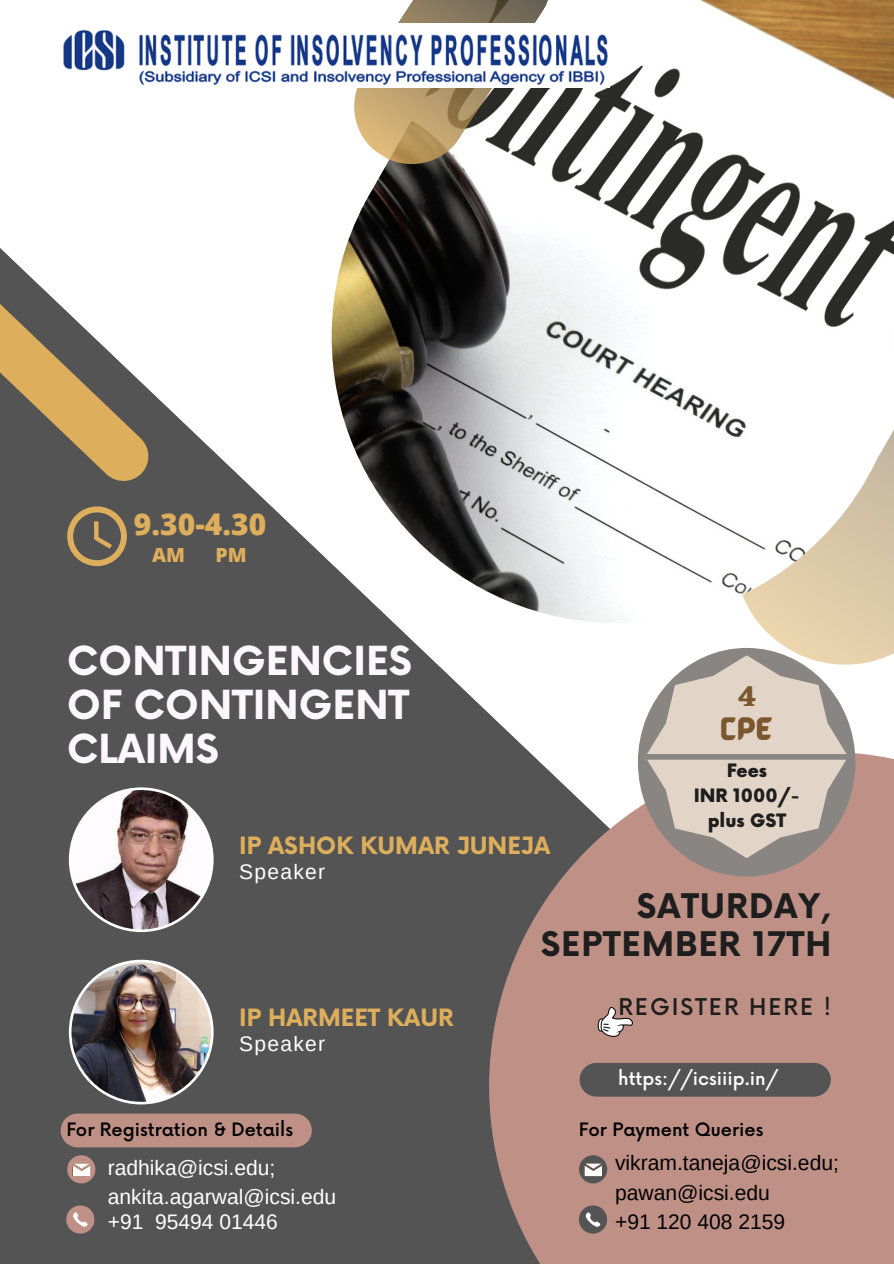
<style>
.page{position:relative;width:894px;height:1264px;background:#fff}
.page>*{position:absolute;margin:0;border:0;box-sizing:border-box;transform-origin:0 0}
.t1{font:700 39px/44px "Now";color:#fbf7fb;text-align:justify}
.t2{font:700 33px/38.2px "Now";letter-spacing:.03em;color:#1e1e1e;text-align:right}
.t3{font:800 30px "Open Sans";color:#ddae5c}
.t4{font:700 30px "Eczar";color:#7b572d}
.t5{font:24px "BARABARA Regular";color:#7b572d}
.t6{font:700 23.25px "Now";color:#ddae5c}
.t7{font:500 22.5px "Now";letter-spacing:.085em;color:#1e1e1e}
.t8{font:21px/29.2px "Arimo";color:#fff}
.t9{font:21px/29.2px "Arimo";color:#000}
.t10{font:21px "Arimo";letter-spacing:.06em;color:#fff}
.t11{font:800 19.5px "Open Sans";color:#ddae5c}
.t12{font:500 18px "Now";color:#000}
.t13{font:900 18px/24.8px "Now";color:#1e1e1e;text-align:center}
.t14{font:500 18px "Now";color:#fff}
</style>
<div class="page">
<div style="left:0;top:433px;width:528px;height:830px;background:#545454"></div>
<svg style="left:0;top:248px;width:194px;height:278px"></svg>
<svg style="left:709px;top:623px;width:184px;height:42px;fill:#ead4ac"></svg>
<img style="left:331px;top:0;width:562px;height:623px">
<svg style="left:332px;top:0;width:241px;height:186px"></svg>
<svg style="left:69px;top:787px;width:144px;height:145px"></svg>
<img style="left:69px;top:959px;width:144px;height:145px">
<svg style="left:489px;top:751px;width:404px;height:512px;fill:#bf9186"></svg>
<div style="left:596px;top:1062px;width:217px;height:34px;background:#545454"></div>
<div style="left:77px;top:1113px;width:218px;height:34px;background:#bf9186"></div>
<svg style="left:578px;top:1205px;width:29px;height:28px"></svg>
<svg style="left:579px;top:1155px;width:28px;height:28px"></svg>
<svg style="left:67px;top:506px;width:60px;height:60px"></svg>
<img style="left:63px;top:23px;width:546px;height:65px">
<div style="left:637px;top:648px;width:218px;height:228px;background:#888582;border-radius:50%"></div>
<svg style="left:645px;top:655px;width:202px;height:203px"></svg>
<div style="left:645px;top:754px;width:203px;height:5px;background:#888582"></div>
<svg style="left:66px;top:1205px;width:28px;height:28px"></svg>
<svg style="left:67px;top:1155px;width:28px;height:28px"></svg>
<img style="left:595px;top:1003px;width:39px;height:36px">
<h3 class="t3" style="left:134px;top:503px;width:134px">9.30-4.30</h3>
<p class="t11" style="left:152px;top:540px;width:35px">AM</p>
<p class="t11" style="left:215px;top:540px;width:33px">PM</p>
<h1 class="t1" style="left:67px;top:641px;width:346px">CONTINGENCIES OF CONTINGENT CLAIMS</h1>
<h3 class="t4" style="left:737px;top:678px;width:20px">4</h3>
<p class="t5" style="left:720px;top:712px;width:54px">CPE</p>
<p class="t13" style="left:693px;top:759px;width:108px">Fees<br>INR 1000/- plus GST</p>
<p class="t6" style="left:239px;top:832px;width:312px">IP ASHOK KUMAR JUNEJA</p>
<p class="t10" style="left:239px;top:859px;width:87px">Speaker</p>
<h2 class="t2" style="left:540px;top:888px;width:292px">SATURDAY,<br>SEPTEMBER 17TH</h2>
<p class="t6" style="left:239px;top:1005px;width:216px">IP HARMEET KAUR</p>
<p class="t10" style="left:239px;top:1031px;width:87px">Speaker</p>
<p class="t12" style="left:66px;top:1119px;width:228px">For Registration &amp; Details</p>
<p class="t8" style="left:108px;top:1152px;width:230px">radhika@icsi.edu; ankita.agarwal@icsi.edu</p>
<p class="t8" style="left:108px;top:1207px;width:171px">+91 95494 01446</p>
<p class="t7" style="left:618px;top:995px;width:214px">REGISTER HERE !</p>
<p class="t14" style="left:618px;top:1069px;width:161px">https://icsiiip.in/</p>
<p class="t12" style="left:578px;top:1119px;width:186px">For Payment Queries</p>
<p class="t9" style="left:615px;top:1148px;width:225px">vikram.taneja@icsi.edu; pawan@icsi.edu</p>
<p class="t9" style="left:615px;top:1207px;width:171px">+91 120 408 2159</p>
</div>
